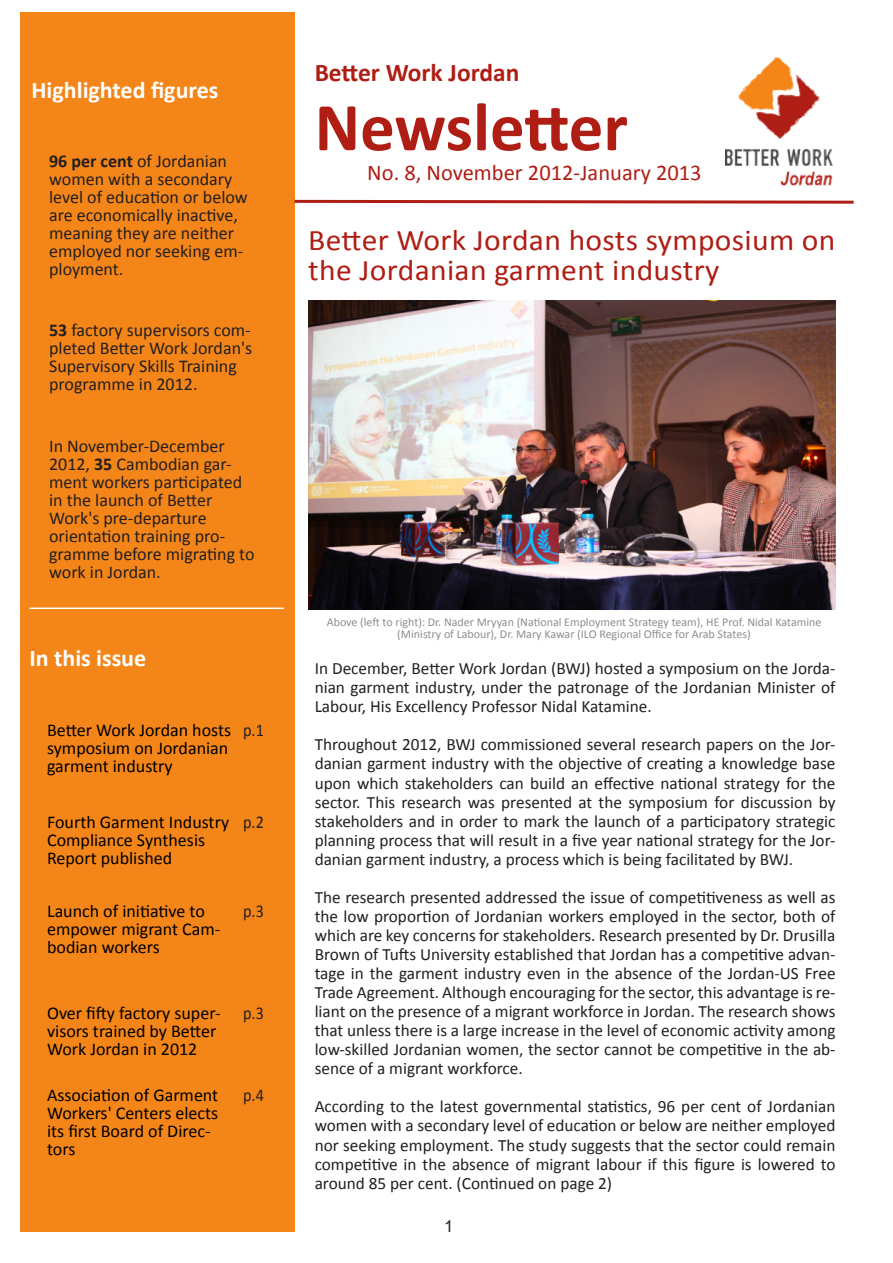
<style>
.page{position:relative;width:893px;height:1263px;background:#fff}
.page>*{position:absolute;margin:0;border:0;box-sizing:border-box;transform-origin:0 0}
.t1{font:700 69px "Calibri";color:#af1e15}
.t2{font:30px/30px "Calibri";letter-spacing:.01em;color:#af1e15;scale:1.05 1}
.t3{font:700 25.5px "Calibri";color:#af1e15}
.t4{font:700 24px "Calibri";color:#fff}
.t5{font:22.5px "Calibri";color:#af1e15}
.t6{font:18px/18px "Calibri";color:#231f20}
.t7{font:18px/18px "Calibri";color:#000}
.t8{font:18px "Calibri";color:#231f20;scale:.9 1}
.t9{font:17.25px/19px "Calibri";color:#231f20;text-align:justify}
.t10{font:16.5px "Arial";color:#231f20}
.t11{font:12px/12px "Calibri";color:#8c8e91;text-align:center}
.s1{font-weight:700}
</style>
<div class="page">
<div style="left:20px;top:12px;width:274px;height:1219px;background:#f48518"></div>
<svg style="left:294px;top:198px;width:560px;height:7px"></svg>
<img style="left:726px;top:57px;width:107px;height:129px">
<hr style="left:29px;top:607px;width:255px;height:2px;background:#fff">
<img style="left:308px;top:301px;width:528px;height:309px">
<h3 class="t4" style="left:31px;top:75px;width:188px">Highlighted figures</h3>
<p class="t6" style="left:49px;top:151px;width:200px"><span class="s1">96 per cent</span> of Jordanian women with a secondary level of education or below are economically inactive, meaning they are neither employed nor seeking em&shy;ployment.</p>
<p class="t6" style="left:49px;top:321px;width:205px"><span class="s1">53</span> factory supervisors com&shy;pleted Better Work Jordan's<br>Supervisory Skills Training programme in 2012.</p>
<p class="t6" style="left:49px;top:436px;width:207px">In November-December<br>2012, <span class="s1">35</span> Cambodian gar&shy;ment workers participated in the launch of Better<br>Work's pre-departure orientation training pro&shy;gramme before migrating to work in Jordan.</p>
<h3 class="t4" style="left:29px;top:643px;width:118px">In this issue</h3>
<p class="t7" style="left:47px;top:720px;width:185px">Better Work Jordan hosts symposium on Jordanian garment industry</p>
<p class="t8" style="left:243px;top:719px;width:25px">p.1</p>
<p class="t7" style="left:47px;top:812px;width:184px">Fourth Garment Industry<br>Compliance Synthesis<br>Report published</p>
<p class="t8" style="left:243px;top:811px;width:25px">p.2</p>
<p class="t7" style="left:47px;top:901px;width:175px">Launch of initiative to empower migrant Cam&shy;bodian workers</p>
<p class="t8" style="left:243px;top:900px;width:25px">p.3</p>
<p class="t7" style="left:47px;top:1004px;width:175px">Over fifty factory super&shy;visors trained by Better<br>Work Jordan in 2012</p>
<p class="t8" style="left:243px;top:1002px;width:25px">p.3</p>
<p class="t7" style="left:47px;top:1085px;width:173px">Association of Garment<br>Workers' Centers elects its first Board of Direc&shy;tors</p>
<p class="t8" style="left:243px;top:1084px;width:25px">p.4</p>
<h3 class="t3" style="left:315px;top:57px;width:206px">Better Work Jordan</h3>
<h1 class="t1" style="left:315px;top:84px;width:315px">Newsletter</h1>
<h3 class="t5" style="left:367px;top:165px;width:336px">No. 8, November 2012-January 2013</h3>
<h2 class="t2" style="left:308px;top:224px;width:504px">Better Work Jordan hosts symposium on the Jordanian garment industry</h2>
<p class="t11" style="left:327px;top:615px;width:496px">Above (left to right): Dr. Nader Mryyan (National Employment Strategy team), HE Prof. Nidal Katamine (Ministry of Labour), Dr. Mary Kawar (ILO Regional Office for Arab States)</p>
<p class="t9" style="left:315px;top:658px;width:522px">In December, Better Work Jordan (BWJ) hosted a symposium on the Jorda&shy;nian garment industry, under the patronage of the Jordanian Minister of Labour, His Excellency Professor Nidal Katamine.</p>
<p class="t9" style="left:315px;top:734px;width:522px">Throughout 2012, BWJ commissioned several research papers on the Jor&shy;danian garment industry with the objective of creating a knowledge base upon which stakeholders can build an effective national strategy for the sector. This research was presented at the symposium for discussion by stakeholders and in order to mark the launch of a participatory strategic planning process that will result in a five year national strategy for the Jor&shy;danian garment industry, a process which is being facilitated by BWJ.</p>
<p class="t9" style="left:315px;top:887px;width:522px">The research presented addressed the issue of competitiveness as well as the low proportion of Jordanian workers employed in the sector, both of which are key concerns for stakeholders. Research presented by Dr. Drusilla Brown of Tufts University established that Jordan has a competitive advan&shy;tage in the garment industry even in the absence of the Jordan-US Free Trade Agreement. Although encouraging for the sector, this advantage is re&shy;liant on the presence of a migrant workforce in Jordan. The research shows that unless there is a large increase in the level of economic activity among low-skilled Jordanian women, the sector cannot be competitive in the ab&shy;sence of a migrant workforce.</p>
<p class="t9" style="left:315px;top:1096px;width:522px">According to the latest governmental statistics, 96 per cent of Jordanian women with a secondary level of education or below are neither employed nor seeking employment. The study suggests that the sector could remain competitive in the absence of migrant labour if this figure is lowered to around 85 per cent. (Continued on page 2)</p>
<p class="t10" style="left:444px;top:1220px;width:11px">1</p>
</div>
